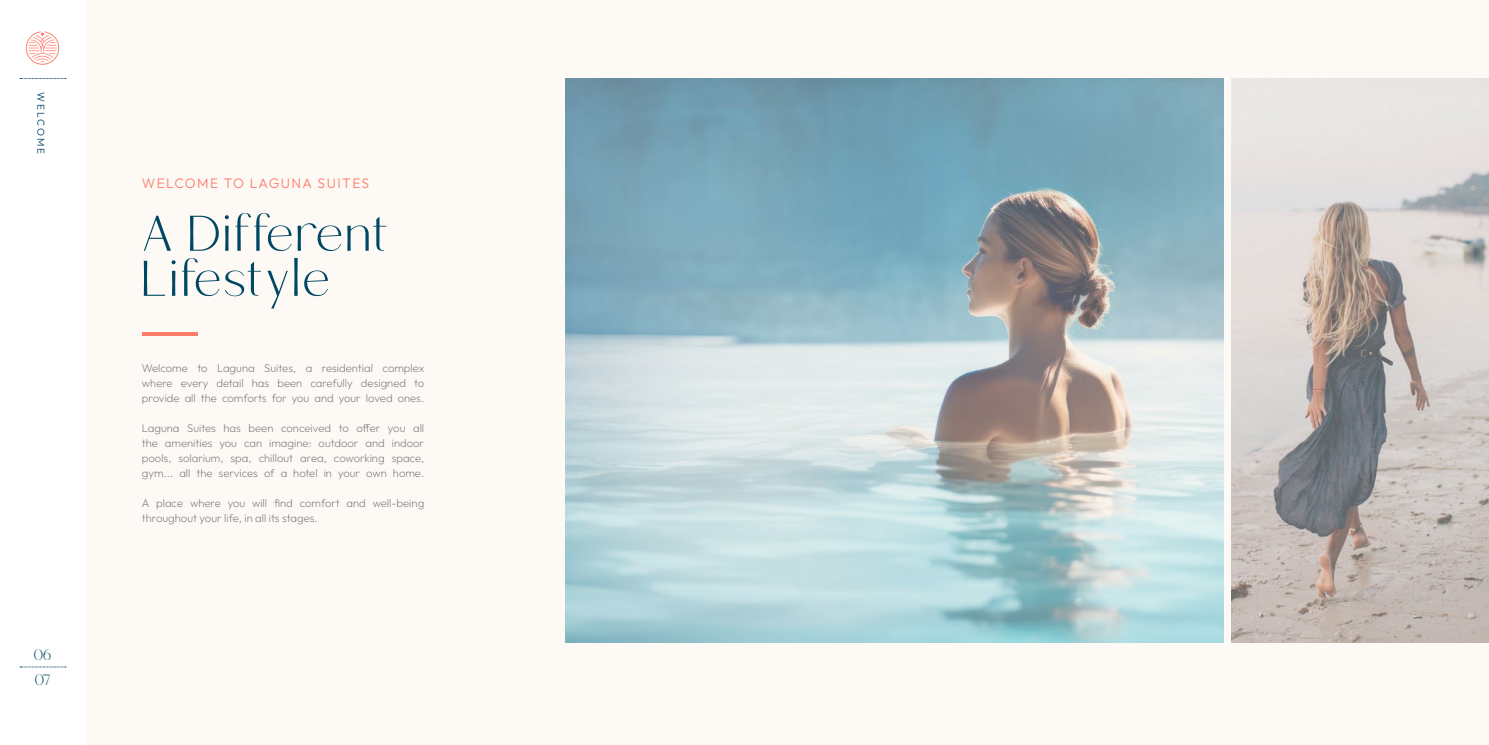
<style>
.page{position:relative;width:1489px;height:745px;background:#fff}
.page>*{position:absolute;margin:0;border:0;box-sizing:border-box;transform-origin:0 0}
.t1{font:200 50px/45px "BROLIMO";letter-spacing:.04em;color:#004763}
.t2{font:200 15px/25px "BROLIMO";color:#004763}
.t3{font:100 13.75px "Outfit";letter-spacing:.105em;color:#ff7d6b}
.t4{font:100 11.25px/15px "Outfit";color:#706f6f;text-align:justify}
.t5{font:100 10px "Outfit";letter-spacing:.205em;color:#004763}
</style>
<div class="page">
<div style="left:0;top:0;width:1488px;height:744px;background:#fdfaf5"></div>
<div style="left:0;top:0;width:85px;height:744px;background:#fff"></div>
<svg style="left:26px;top:31px;width:33px;height:34px"></svg>
<svg style="left:20px;top:666px;width:46px;height:1px"></svg>
<svg style="left:20px;top:78px;width:46px;height:1px"></svg>
<hr style="left:142px;top:332px;width:55px;height:3px;background:#ff7d6b">
<img style="left:566px;top:79px;width:656px;height:562px">
<img style="left:1231px;top:79px;width:257px;height:562px">
<p class="t5" style="left:47px;top:92px;width:63px;rotate:90deg">WELCOME</p>
<h2 class="t2" style="left:34px;top:642px;width:19px">06<br>07</h2>
<p class="t3" style="left:142px;top:175px;width:229px">WELCOME TO LAGUNA SUITES</p>
<h1 class="t1" style="left:142px;top:213px;width:248px">A Different<br>Lifestyle</h1>
<p class="t4" style="left:142px;top:360px;width:284px">Welcome to Laguna Suites, a residential complex where every detail has been carefully designed to provide all the comforts for you and your loved ones.</p>
<p class="t4" style="left:142px;top:420px;width:284px">Laguna Suites has been conceived to offer you all the amenities you can imagine: outdoor and indoor pools, solarium, spa, chillout area, coworking space, gym... all the services of a hotel in your own home.</p>
<p class="t4" style="left:142px;top:495px;width:284px">A place where you will find comfort and well-being throughout your life, in all its stages.</p>
</div>
